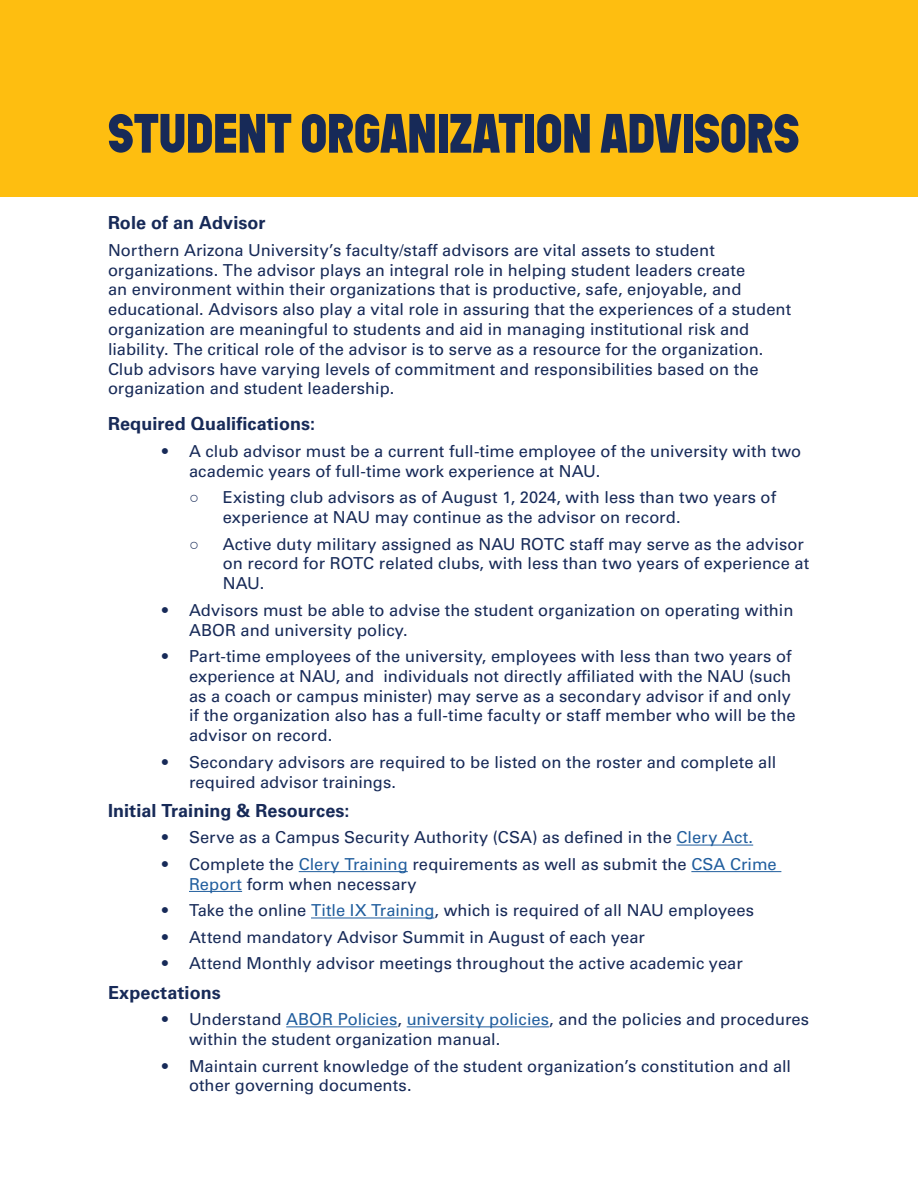
<style>
.page{position:relative;width:918px;height:1188px;background:#fff}
.page>*{position:absolute;margin:0;border:0;box-sizing:border-box;transform-origin:0 0}
.t1{font:700 55.5px "Stenciletta Solid";letter-spacing:-.005em;color:#172a58}
.H3_SubHead{font:700 18px "Univers LT Pro 65";letter-spacing:.005em;color:#172a58}
.p_Body{font:16.5px/19.8px "Univers LT Pro 55 Roman";color:#172a58}
.List_bullets-level_2{font:16.5px/19.8px "Univers LT Pro 55 Roman";letter-spacing:.005em;color:#172a58}
.s1{font-family:"Arial"}
.s2{color:#215e9e}
</style>
<div class="page">
<div style="left:0;top:0;width:918px;height:197px;background:#febe10"></div>
<hr style="left:676px;top:845px;width:77px;height:1px;background:#215e9e">
<hr style="left:299px;top:871px;width:109px;height:1px;background:#215e9e">
<hr style="left:691px;top:871px;width:90px;height:1px;background:#215e9e">
<hr style="left:189px;top:891px;width:53px;height:1px;background:#215e9e">
<hr style="left:311px;top:918px;width:124px;height:1px;background:#215e9e">
<hr style="left:286px;top:1026px;width:112px;height:1px;background:#215e9e">
<hr style="left:407px;top:1026px;width:142px;height:1px;background:#215e9e">
<h2 class="t1" style="left:108px;top:102px;width:693px">STUDENT ORGANIZATION ADVISORS</h2>
<h3 class="H3_SubHead" style="left:108px;top:210px;width:159px">Role of an Advisor</h3>
<p class="p_Body" style="left:108px;top:239px;width:685px">Northern Arizona University’s faculty/staff advisors are vital assets to student organizations. The advisor plays an integral role in helping student leaders create<br>an environment within their organizations that is productive, safe, enjoyable, and educational. Advisors also play a vital role in assuring that the experiences of a student organization are meaningful to students and aid in managing institutional risk and liability. The critical role of the advisor is to serve as a resource for the organization.<br>Club advisors have varying levels of commitment and responsibilities based on the organization and student leadership.</p>
<h3 class="H3_SubHead" style="left:108px;top:411px;width:209px">Required Qualifications:</h3>
<p class="p_Body" style="left:189px;top:440px;width:614px;text-indent:-27px">• A club advisor must be a current full-time employee of the university with two academic years of full-time work experience at NAU.</p>
<p class="List_bullets-level_2" style="left:223px;top:487px;width:555px;text-indent:-34px"><span class="s1">○</span> Existing club advisors as of August 1, 2024, with less than two years of experience at NAU may continue as the advisor on record.</p>
<p class="List_bullets-level_2" style="left:223px;top:533px;width:588px;text-indent:-34px"><span class="s1">○</span> Active duty military assigned as NAU ROTC staff may serve as the advisor on record for ROTC related clubs, with less than two years of experience at<br>NAU.</p>
<p class="p_Body" style="left:189px;top:599px;width:606px;text-indent:-27px">• Advisors must be able to advise the student organization on operating within<br>ABOR and university policy.</p>
<p class="p_Body" style="left:189px;top:646px;width:608px;text-indent:-27px">• Part-time employees of the university, employees with less than two years of experience at NAU, and individuals not directly affiliated with the NAU (such as a coach or campus minister) may serve as a secondary advisor if and only if the organization also has a full-time faculty or staff member who will be the advisor on record.</p>
<p class="p_Body" style="left:189px;top:751px;width:589px;text-indent:-27px">• Secondary advisors are required to be listed on the roster and complete all required advisor trainings.</p>
<h3 class="H3_SubHead" style="left:108px;top:798px;width:243px">Initial Training &amp; Resources:</h3>
<p class="p_Body" style="left:162px;top:827px;width:593px">• Serve as a Campus Security Authority (CSA) as defined in the <span class="s2">Clery Act.</span></p>
<p class="p_Body" style="left:189px;top:854px;width:589px;text-indent:-27px">• Complete the <span class="s2">Clery Training</span> requirements as well as submit the <span class="s2">CSA Crime<br>Report</span> form when necessary</p>
<p class="p_Body" style="left:162px;top:900px;width:594px">• Take the online <span class="s2">Title IX Training</span>, which is required of all NAU employees</p>
<p class="p_Body" style="left:162px;top:926px;width:484px">• Attend mandatory Advisor Summit in August of each year</p>
<p class="p_Body" style="left:162px;top:953px;width:582px">• Attend Monthly advisor meetings throughout the active academic year</p>
<h3 class="H3_SubHead" style="left:108px;top:980px;width:114px">Expectations</h3>
<p class="p_Body" style="left:189px;top:1009px;width:622px;text-indent:-27px">• Understand <span class="s2">ABOR Policies</span>, <span class="s2">university policies</span>, and the policies and procedures within the student organization manual.</p>
<p class="p_Body" style="left:189px;top:1055px;width:604px;text-indent:-27px">• Maintain current knowledge of the student organization’s constitution and all other governing documents.</p>
</div>
